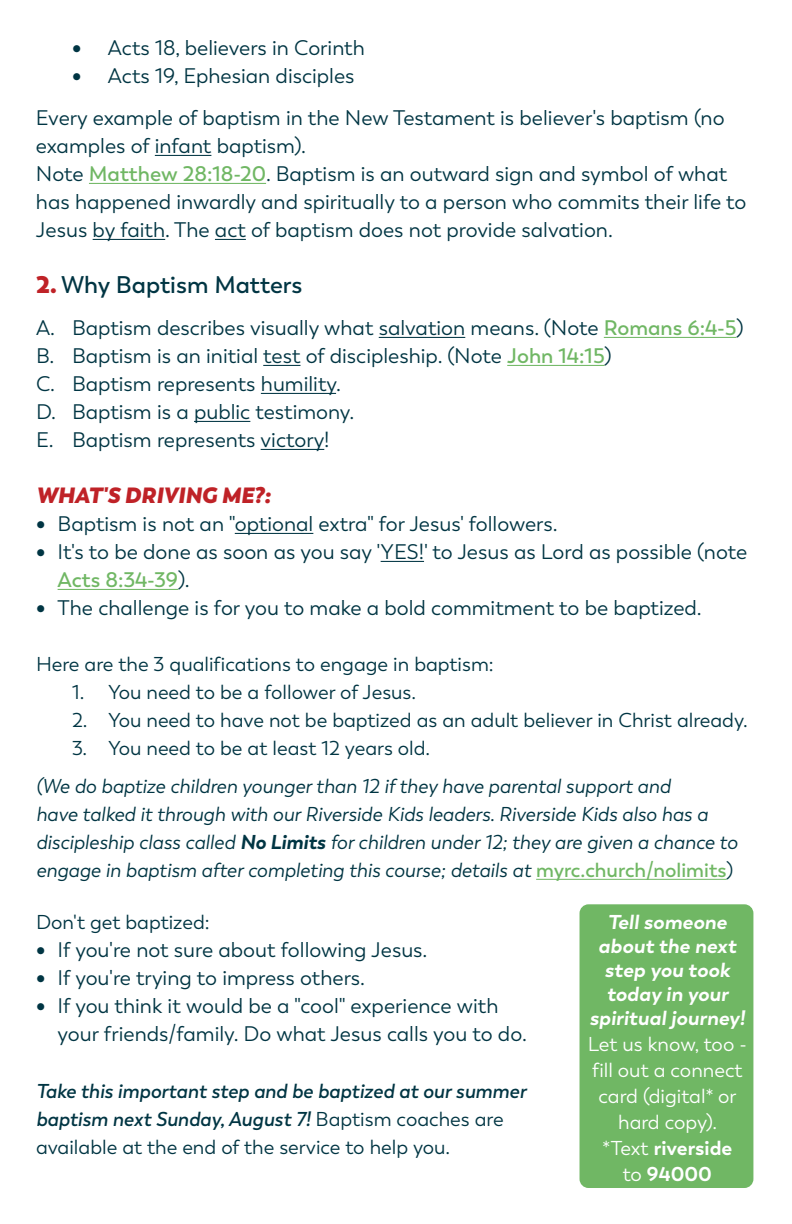
<style>
.page{position:relative;width:792px;height:1224px;background:#fff}
.page>*{position:absolute;margin:0;border:0;box-sizing:border-box;transform-origin:0 0}
.t1{font:600 24px "Trenda";color:#003543}
.t2{font:italic 800 22px "Trenda";color:#bf2227}
.t3{font:21px/28px "Trenda";color:#003543}
.t4{font:italic 20px/28px "Trenda";color:#003543}
.t5{font:20px "Trenda";color:#003543}
.t6{font:italic 600 20px/28px "Trenda";color:#003543}
.t7{font:700 20px/24px "Trenda";color:#fff;text-align:center}
.t8{font:20px/26px "Trenda";color:#fff;text-align:center}
.s1{font-weight:800}
.s2{font-weight:600;color:#70b764}
.s3{font-weight:800;color:#bf2227}
.s4{font-weight:700}
.s5{font-weight:600;font-style:normal;color:#70b764}
.s6{font-style:normal}
.s7{font-weight:400}
.s8{font-weight:400;font-style:normal}
</style>
<div class="page">
<hr style="left:155px;top:155px;width:56px;height:1px;background:#003543">
<hr style="left:89px;top:183px;width:177px;height:1px;background:#70b764">
<hr style="left:93px;top:239px;width:72px;height:1px;background:#003543">
<hr style="left:215px;top:239px;width:31px;height:1px;background:#003543">
<hr style="left:379px;top:337px;width:86px;height:1px;background:#003543">
<hr style="left:604px;top:337px;width:132px;height:1px;background:#70b764">
<hr style="left:263px;top:365px;width:37px;height:1px;background:#003543">
<hr style="left:507px;top:365px;width:98px;height:1px;background:#70b764">
<hr style="left:261px;top:393px;width:75px;height:1px;background:#003543">
<hr style="left:194px;top:421px;width:56px;height:1px;background:#003543">
<hr style="left:261px;top:449px;width:63px;height:1px;background:#003543">
<hr style="left:235px;top:533px;width:78px;height:1px;background:#003543">
<hr style="left:381px;top:561px;width:43px;height:1px;background:#003543">
<hr style="left:58px;top:589px;width:120px;height:1px;background:#70b764">
<hr style="left:536px;top:879px;width:191px;height:1px;background:#70b764">
<div style="left:580px;top:904px;width:173px;height:284px;background:#70b764;border-radius:9px"></div>
<p class="t3" style="left:72px;top:34px;width:294px"><span class="s1">•</span> Acts 18, believers in Corinth</p>
<p class="t3" style="left:72px;top:62px;width:284px"><span class="s1">•</span> Acts 19, Ephesian disciples</p>
<p class="t3" style="left:36px;top:104px;width:690px">Every example of baptism in the New Testament is believer's baptism (no examples of infant baptism).</p>
<p class="t3" style="left:36px;top:160px;width:712px">Note <span class="s2">Matthew 28:18-20</span>. Baptism is an outward sign and symbol of what has happened inwardly and spiritually to a person who commits their life to<br>Jesus by faith. The act of baptism does not provide salvation.</p>
<p class="t1" style="left:36px;top:271px;width:268px"><span class="s3">2.</span> Why Baptism Matters</p>
<p class="t3" style="left:36px;top:314px;width:709px">A. Baptism describes visually what salvation means. (Note <span class="s2">Romans 6:4-5</span>)</p>
<p class="t3" style="left:36px;top:342px;width:577px">B. Baptism is an initial test of discipleship. (Note <span class="s2">John 14:15</span>)</p>
<p class="t3" style="left:36px;top:370px;width:306px">C. Baptism represents humility.</p>
<p class="t3" style="left:36px;top:398px;width:320px">D. Baptism is a public testimony.</p>
<p class="t3" style="left:36px;top:426px;width:295px">E. Baptism represents victory!</p>
<p class="t2" style="left:36px;top:481px;width:236px">WHAT'S DRIVING ME?:</p>
<p class="t3" style="left:36px;top:510px;width:523px"><span class="s1">•</span> Baptism is not an "optional extra" for Jesus' followers.</p>
<p class="t3" style="left:58px;top:538px;width:691px;text-indent:-22px"><span class="s1">•</span> It's to be done as soon as you say 'YES!' to Jesus as Lord as possible (note<br><span class="s2">Acts 8:34-39</span>).</p>
<p class="t3" style="left:36px;top:594px;width:667px"><span class="s1">•</span> The challenge is for you to make a bold commitment to be baptized.</p>
<p class="t5" style="left:36px;top:653px;width:459px">Here are the 3 qualifications to engage in baptism:</p>
<p class="t5" style="left:72px;top:681px;width:346px">1. You need to be a follower of Jesus.</p>
<p class="t5" style="left:72px;top:709px;width:677px">2. You need to have not be baptized as an adult believer in Christ already.</p>
<p class="t5" style="left:72px;top:737px;width:360px">3. You need to be at least 12 years old.</p>
<p class="t4" style="left:36px;top:773px;width:703px">(We do baptize children younger than 12 if they have parental support and<br>have talked it through with our Riverside Kids leaders. Riverside Kids also has a discipleship class called <span class="s4">No Limits</span> for children under 12; they are given a chance to engage in baptism after completing this course; details at <span class="s5">myrc.church/nolimits</span><span class="s6">)</span></p>
<p class="t7" style="left:589px;top:910px;width:160px">Tell someone about the next step you took today in your spiritual journey!</p>
<p class="t8" style="left:588px;top:1031px;width:160px">Let us know, too - fill out a connect card (digital* or hard copy).</p>
<p class="t7" style="left:602px;top:1136px;width:132px"><span class="s7">*Text</span> riverside</p>
<p class="t7" style="left:623px;top:1162px;width:91px"><span class="s7">to</span> 94000</p>
<p class="t5" style="left:36px;top:910px;width:175px">Don't get baptized:</p>
<p class="t3" style="left:36px;top:936px;width:393px"><span class="s1">•</span> If you're not sure about following Jesus.</p>
<p class="t3" style="left:36px;top:964px;width:331px"><span class="s1">•</span> If you're trying to impress others.</p>
<p class="t3" style="left:58px;top:992px;width:471px;text-indent:-22px"><span class="s1">•</span> If you think it would be a "cool" experience with your friends/family. Do what Jesus calls you to do.</p>
<p class="t6" style="left:36px;top:1077px;width:492px">Take this important step and be baptized at our summer baptism next Sunday, August 7! <span class="s8">Baptism coaches are available at the end of the service to help you.</span></p>
</div>
